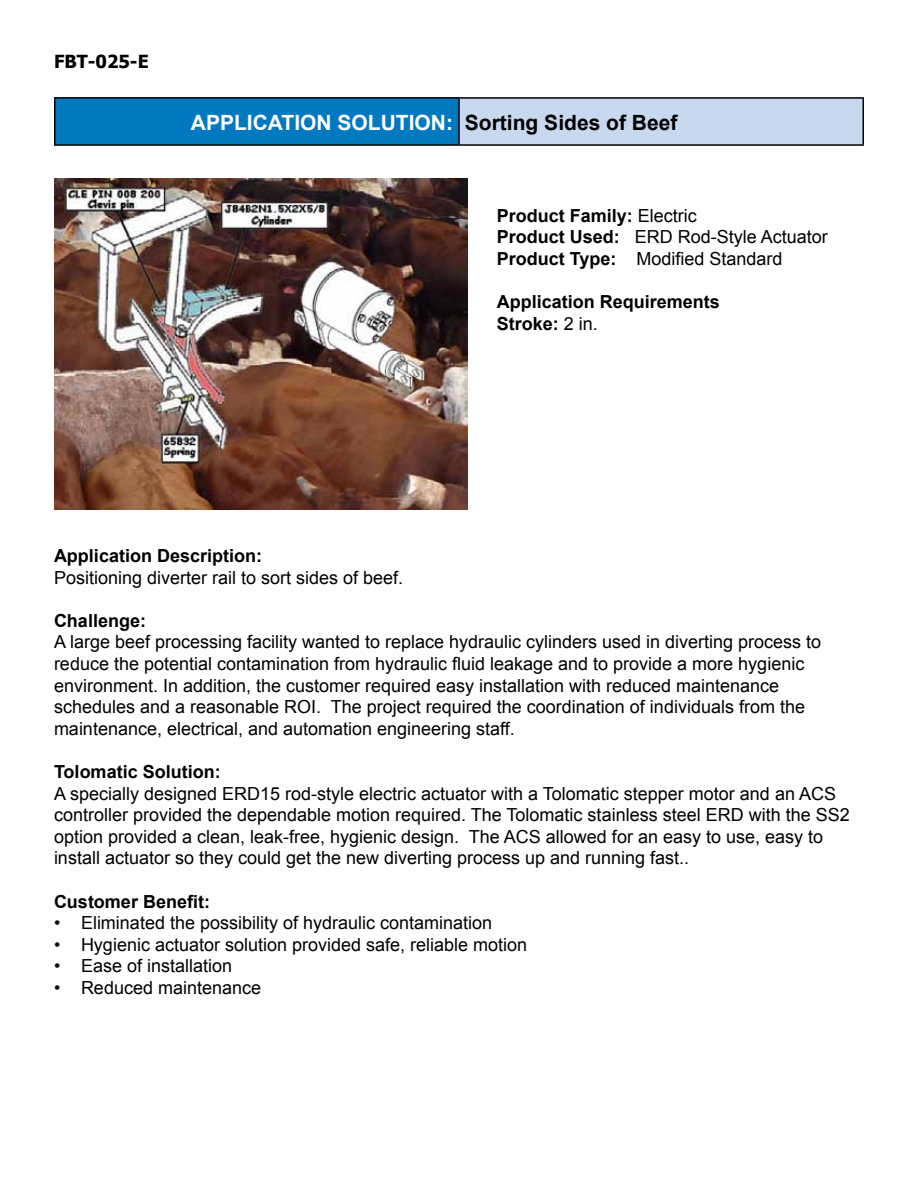
<style>
.page{position:relative;width:918px;height:1188px;background:#fff}
.page>*{position:absolute;margin:0;border:0;box-sizing:border-box;transform-origin:0 0}
.t1{font:700 21px "Arial";color:#fff}
.t2{font:18px/21.6px "Arial";color:#000}
.t3{font:700 18px/21.6px "Arial";color:#000}
.t4{font:700 18px "Tahoma";color:#000}
.s1{color:#000}
.s2{font-weight:700}
.s3{font-weight:400}
</style>
<div class="page">
<div style="left:55px;top:98px;width:404px;height:47px;background:#0079c1"></div>
<div style="left:459px;top:98px;width:404px;height:47px;background:#c7d8ef"></div>
<hr style="left:54px;top:97px;width:405px;height:2px;background:#000">
<hr style="left:54px;top:99px;width:2px;height:45px;background:#000">
<hr style="left:459px;top:97px;width:405px;height:2px;background:#000">
<hr style="left:458px;top:99px;width:2px;height:45px;background:#000">
<hr style="left:862px;top:99px;width:2px;height:45px;background:#000">
<hr style="left:54px;top:144px;width:405px;height:2px;background:#000">
<hr style="left:459px;top:144px;width:405px;height:2px;background:#000">
<img style="left:54px;top:178px;width:414px;height:332px">
<p class="t4" style="left:54px;top:49px;width:96px">FBT-025-E</p>
<p class="t1" style="left:191px;top:108px;width:488px">APPLICATION SOLUTION: <span class="s1">Sorting Sides of Beef</span></p>
<p class="t2" style="left:497px;top:205px;width:333px"><span class="s2">Product Family:</span> Electric<br><span class="s2">Product Used:</span> ERD Rod-Style Actuator<br><span class="s2">Product Type:</span> Modified Standard</p>
<p class="t3" style="left:497px;top:292px;width:225px">Application Requirements<br>Stroke: <span class="s3">2 in.</span></p>
<p class="t3" style="left:54px;top:546px;width:210px">Application Description:</p>
<p class="t2" style="left:54px;top:567px;width:351px">Positioning diverter rail to sort sides of beef.</p>
<p class="t3" style="left:54px;top:610px;width:94px">Challenge:</p>
<p class="t2" style="left:54px;top:632px;width:769px">A large beef processing facility wanted to replace hydraulic cylinders used in diverting process to reduce the potential contamination from hydraulic fluid leakage and to provide a more hygienic environment. In addition, the customer required easy installation with reduced maintenance schedules and a reasonable ROI. The project required the coordination of individuals from the maintenance, electrical, and automation engineering staff.</p>
<p class="t3" style="left:54px;top:762px;width:168px">Tolomatic Solution:</p>
<p class="t2" style="left:54px;top:783px;width:797px">A specially designed ERD15 rod-style electric actuator with a Tolomatic stepper motor and an ACS controller provided the dependable motion required. The Tolomatic stainless steel ERD with the SS2 option provided a clean, leak-free, hygienic design. The ACS allowed for an easy to use, easy to install actuator so they could get the new diverting process up and running fast..</p>
<p class="t3" style="left:54px;top:891px;width:158px">Customer Benefit:</p>
<p class="t2" style="left:54px;top:912px;width:440px">• Eliminated the possibility of hydraulic contamination</p>
<p class="t2" style="left:54px;top:934px;width:475px">• Hygienic actuator solution provided safe, reliable motion</p>
<p class="t2" style="left:54px;top:956px;width:180px">• Ease of installation</p>
<p class="t2" style="left:54px;top:977px;width:209px">• Reduced maintenance</p>
</div>
